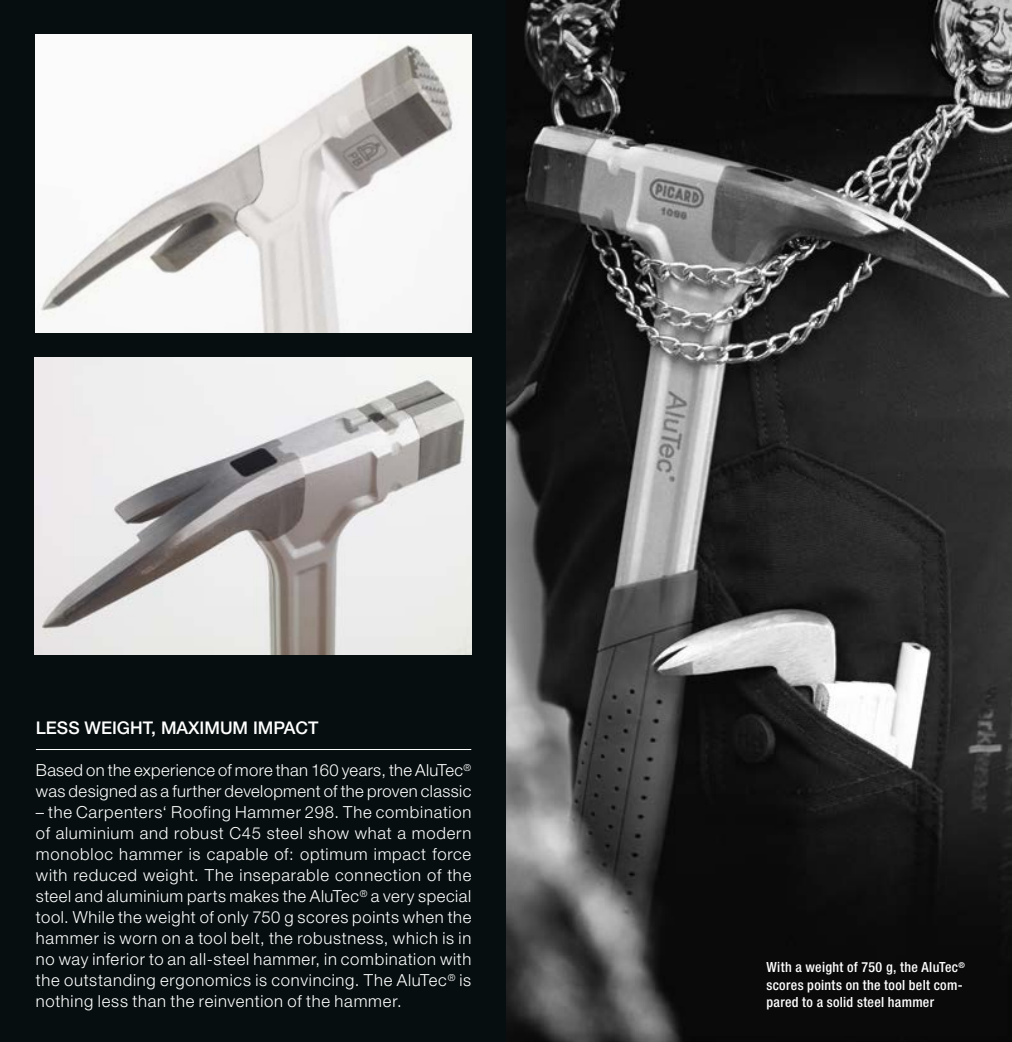
<style>
.page{position:relative;width:1012px;height:1042px;background:#fff}
.page>*{position:absolute;margin:0;border:0;box-sizing:border-box;transform-origin:0 0}
.t1{font:500 17.5px "Helvetica Neue LT Pro";color:#fff}
.t2{font:300 16.62px/21px "Helvetica Neue LT Pro";letter-spacing:.025em;color:#fff}
.t3{font:500 condensed 14px/17.5px "Helvetica Neue LT Pro";letter-spacing:.025em;color:#fff}
</style>
<div class="page">
<div style="left:0;top:0;width:506px;height:1042px;background:#060e0f"></div>
<img style="left:36px;top:35px;width:435px;height:297px">
<img style="left:35px;top:357px;width:436px;height:298px">
<hr style="left:36px;top:749px;width:435px;height:1px;background:#fff">
<img style="left:506px;top:0;width:506px;height:1042px">
<p class="t1" style="left:36px;top:717px;width:284px">LESS WEIGHT, MAXIMUM IMPACT</p>
<p class="t2" style="left:36px;top:759px;width:437px">Based on the experience of more than 160 years, the AluTec<sup>® </sup>was designed as a further development of the proven classic</p>
<p class="t2" style="left:36px;top:801px;width:437px;text-align:justify">– the Carpenters‘ Roofing Hammer 298. The combination of aluminium and robust C45 steel show what a modern monobloc hammer is capable of: optimum impact force with reduced weight. The inseparable connection of the steel and aluminium parts makes the AluTec<sup>®</sup> a very special tool. While the weight of only 750 g scores points when the hammer is worn on a tool belt, the robustness, which is in no way inferior to an all-steel hammer, in combination with the outstanding ergonomics is convincing. The AluTec<sup>®</sup> is nothing less than the reinvention of the hammer.</p>
<p class="t3" style="left:766px;top:958px;width:200px">With a weight of 750 g, the AluTec<sup>® </sup>scores points on the tool belt com&shy;pared to a solid steel hammer</p>
</div>
